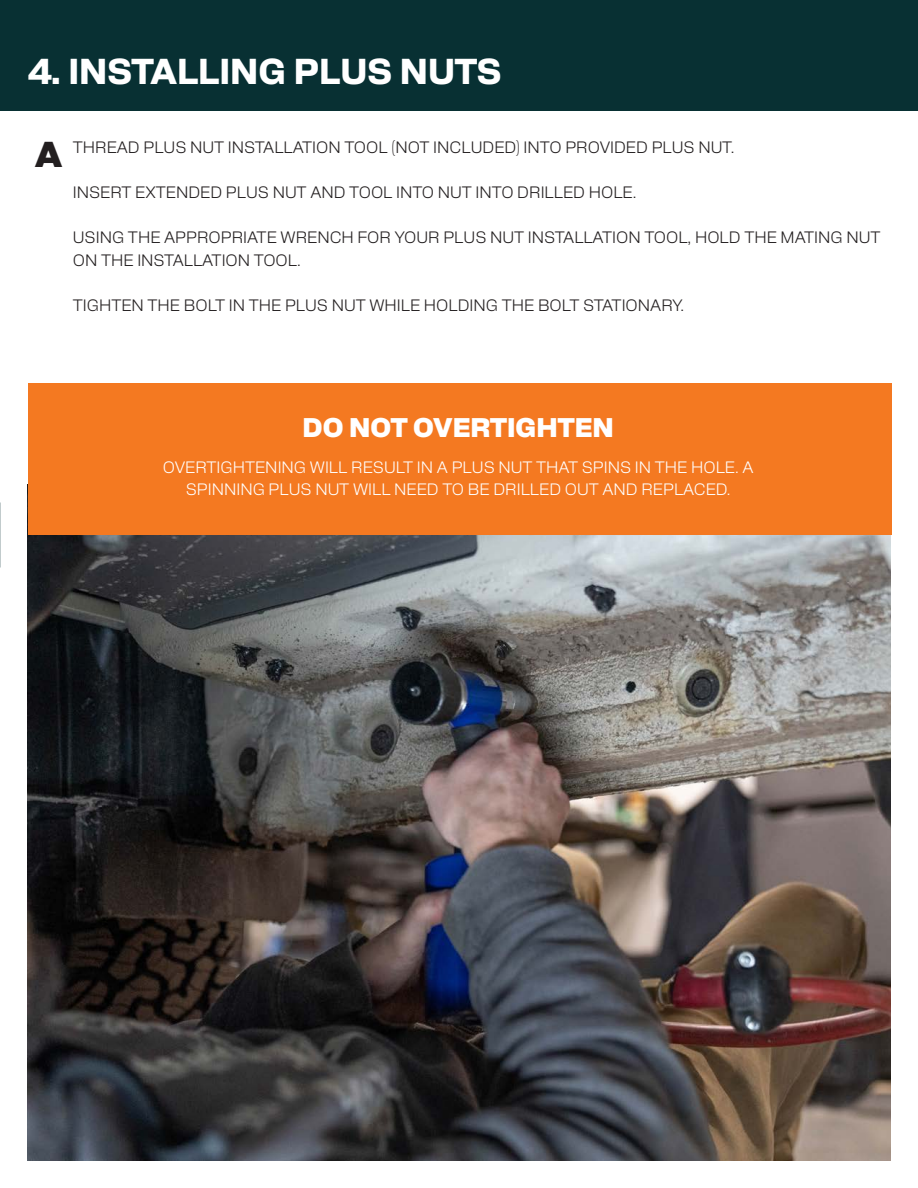
<style>
.page{position:relative;width:918px;height:1188px;background:#fff}
.page>*{position:absolute;margin:0;border:0;box-sizing:border-box;transform-origin:0 0}
.t1{font:800 36px "Alfabet";color:#fff}
.t2{font:900 27px "Alfabet";color:#fff}
.t3{font:300 16.5px/22.5px "Alfabet";color:#231f20}
.t4{font:300 16.5px/22.5px "Alfabet";color:#fff;text-align:center}
.s1{font-weight:900;font-size:36px}
</style>
<div class="page">
<img style="left:27px;top:484px;width:864px;height:677px">
<div style="left:0;top:0;width:918px;height:111px;background:#083033"></div>
<div style="left:28px;top:383px;width:864px;height:152px;background:#f47921"></div>
<h1 class="t1" style="left:28px;top:45px;width:475px">4. INSTALLING PLUS NUTS</h1>
<p class="t3" style="left:35px;top:135px;width:701px"><span class="s1">A</span> THREAD PLUS NUT INSTALLATION TOOL (NOT INCLUDED) INTO PROVIDED PLUS NUT.</p>
<p class="t3" style="left:73px;top:180px;width:565px">INSERT EXTENDED PLUS NUT AND TOOL INTO NUT INTO DRILLED HOLE.</p>
<p class="t3" style="left:73px;top:225px;width:809px">USING THE APPROPRIATE WRENCH FOR YOUR PLUS NUT INSTALLATION TOOL, HOLD THE MATING NUT<br>ON THE INSTALLATION TOOL.</p>
<p class="t3" style="left:73px;top:293px;width:613px">TIGHTEN THE BOLT IN THE PLUS NUT WHILE HOLDING THE BOLT STATIONARY.</p>
<h2 class="t2" style="left:303px;top:407px;width:313px">DO NOT OVERTIGHTEN</h2>
<p class="t4" style="left:163px;top:454px;width:592px">OVERTIGHTENING WILL RESULT IN A PLUS NUT THAT SPINS IN THE HOLE. A<br>SPINNING PLUS NUT WILL NEED TO BE DRILLED OUT AND REPLACED.</p>
</div>
